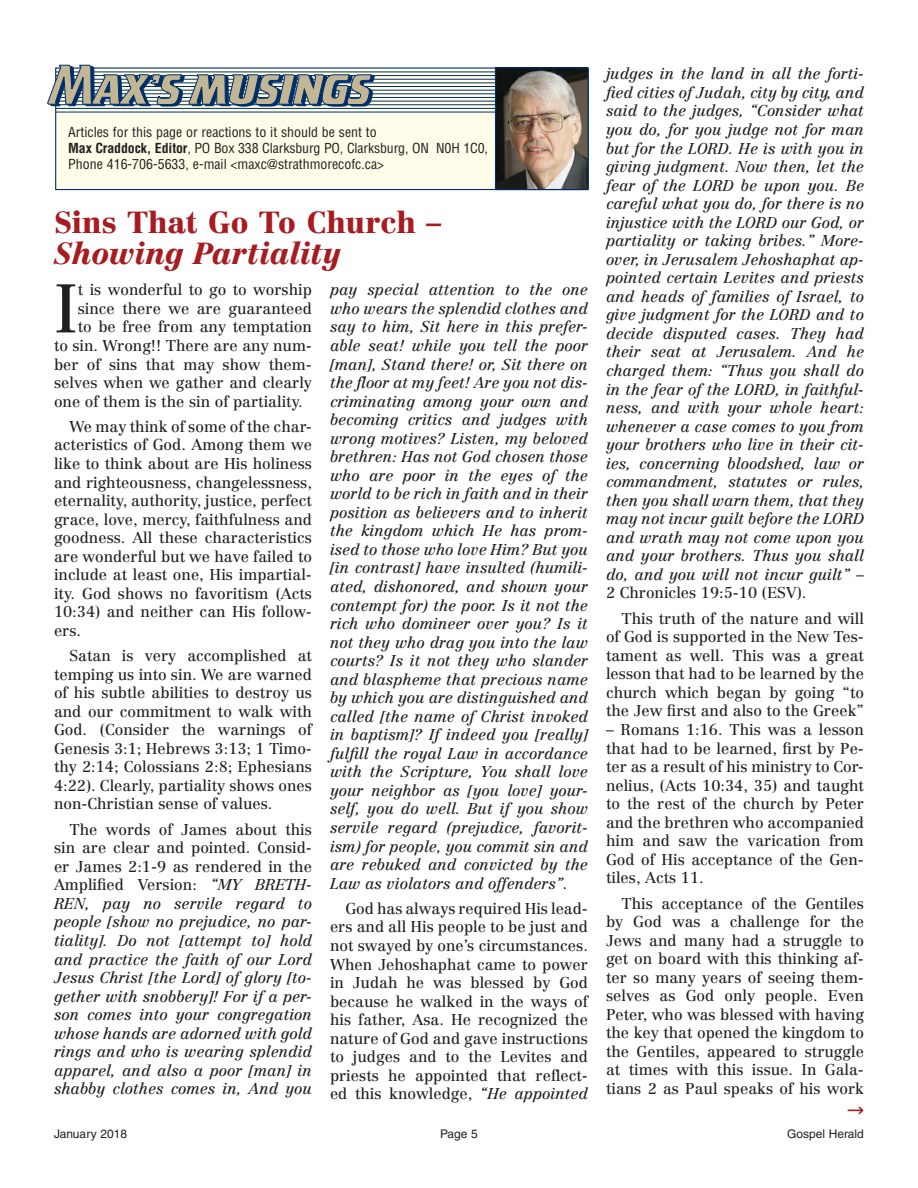
<style>
.page{position:relative;width:918px;height:1188px;background:#fff}
.page>*{position:absolute;margin:0;border:0;box-sizing:border-box;transform-origin:0 0}
.t1{font:67.5px "Centennial";color:#231f20}
.t2{font:900 30px "Centennial";letter-spacing:-.005em;color:#a61c20}
.t3{font:italic 900 30px "Centennial";color:#a61c20}
.t4{font:italic 15.45px/18.6px "Centennial";color:#231f20;text-align:justify}
.t5{font:15.45px/18.6px "Centennial";color:#231f20;text-align:justify}
.t6{font:condensed 13.5px/16.2px "Helvetica";color:#231f20}
.t7{font:12px "Helvetica";color:#231f20}
.s1{font-weight:700}
.s2{font-style:normal}
.s3{font-style:italic}
</style>
<div class="page">
<div style="left:56px;top:68px;width:532px;height:122px;background:#fffde9"></div>
<img style="left:497px;top:69px;width:90px;height:119px">
<hr style="left:56px;top:72px;width:440px;height:1px;background:#002f67">
<hr style="left:56px;top:75px;width:440px;height:1px;background:#002f67">
<hr style="left:56px;top:79px;width:440px;height:1px;background:#002f67">
<hr style="left:56px;top:83px;width:440px;height:1px;background:#002f67">
<hr style="left:56px;top:86px;width:440px;height:1px;background:#002f67">
<hr style="left:56px;top:90px;width:440px;height:1px;background:#002f67">
<hr style="left:56px;top:94px;width:440px;height:1px;background:#002f67">
<hr style="left:56px;top:97px;width:440px;height:1px;background:#002f67">
<hr style="left:56px;top:101px;width:440px;height:1px;background:#002f67">
<hr style="left:56px;top:104px;width:440px;height:1px;background:#002f67">
<hr style="left:56px;top:108px;width:440px;height:1px;background:#002f67">
<hr style="left:56px;top:112px;width:440px;height:1px;background:#002f67">
<svg style="left:47px;top:64px;width:328px;height:127px"></svg>
<div style="left:495px;top:67px;width:94px;height:123px;border:1px solid #002f67"></div>
<svg style="left:848px;top:1107px;width:16px;height:7px"></svg>
<p class="t6" style="left:68px;top:123px;width:421px">Articles for this page or reactions to it should be sent to<br><span class="s1">Max Craddock, Editor</span>, PO Box 338 Clarksburg PO, Clarksburg, ON N0H 1C0,<br>Phone 416-706-5633, e-mail &lt;maxc@strathmorecofc.ca&gt;</p>
<h2 class="t2" style="left:54px;top:204px;width:389px">Sins That Go To Church –</h2>
<h2 class="t3" style="left:54px;top:235px;width:288px">Showing Partiality</h2>
<h1 class="t1" style="left:54px;top:269px;width:25px">I</h1>
<p class="t5" style="left:78px;top:281px;width:236px">t is wonderful to go to worship</p>
<p class="t5" style="left:78px;top:299px;width:236px">since there we are guaranteed</p>
<p class="t5" style="left:78px;top:318px;width:236px">to be free from any temptation</p>
<p class="t5" style="left:54px;top:336px;width:259px">to sin. Wrong!! There are any num-</p>
<p class="t5" style="left:54px;top:355px;width:260px">ber of sins that may show them-</p>
<p class="t5" style="left:54px;top:373px;width:259px">selves when we gather and clearly</p>
<p class="t5" style="left:54px;top:392px;width:250px">one of them is the sin of partiality.</p>
<p class="t5" style="left:54px;top:417px;width:260px;text-indent:15px">We may think of some of the char&shy;acteristics of God. Among them we like to think about are His holiness and righteousness, changelessness, eternality, authority, justice, perfect grace, love, mercy, faithfulness and goodness. All these characteristics are wonderful but we have failed to include at least one, His impartial&shy;ity. God shows no favoritism (Acts 10:34) and neither can His follow&shy;ers.</p>
<p class="t5" style="left:54px;top:646px;width:260px;text-indent:15px">Satan is very accomplished at temping us into sin. We are warned of his subtle abilities to destroy us and our commitment to walk with God. (Consider the warnings of Genesis 3:1; Hebrews 3:13; 1 Timo&shy;thy 2:14; Colossians 2:8; Ephesians 4:22). Clearly, partiality shows ones non-Christian sense of values.</p>
<p class="t4" style="left:54px;top:820px;width:260px;text-indent:15px"><span class="s2">The words of James about this sin are clear and pointed. Consid&shy;er James 2:1-9 as rendered in the Amplified Version:</span> “MY BRETH-REN, pay no servile regard to people [show no prejudice, no par&shy;tiality]. Do not [attempt to] hold and practice the faith of our Lord Jesus Christ [the Lord] of glory [to&shy;gether with snobbery]! For if a per&shy;son comes into your congregation whose hands are adorned with gold rings and who is wearing splendid apparel, and also a poor [man] in shabby clothes comes in, And you</p>
<p class="t4" style="left:330px;top:280px;width:260px">pay special attention to the one who wears the splendid clothes and say to him, Sit here in this prefer&shy;able seat! while you tell the poor [man], Stand there! or, Sit there on the floor at my feet! Are you not dis&shy;criminating among your own and becoming critics and judges with wrong motives? Listen, my beloved brethren: Has not God chosen those who are poor in the eyes of the world to be rich in faith and in their position as believers and to inherit the kingdom which He has prom&shy;ised to those who love Him? But you [in contrast] have insulted (humili&shy;ated, dishonored, and shown your contempt for) the poor. Is it not the rich who domineer over you? Is it not they who drag you into the law courts? Is it not they who slander and blaspheme that precious name by which you are distinguished and called [the name of Christ invoked in baptism]? If indeed you [really] fulfill the royal Law in accordance with the Scripture, You shall love your neighbor as [you love] your&shy;self, you do well. But if you show servile regard (prejudice, favorit&shy;ism) for people, you commit sin and are rebuked and convicted by the Law as violators and offenders”.</p>
<p class="t5" style="left:330px;top:899px;width:260px;text-indent:15px">God has always required His lead&shy;ers and all His people to be just and not swayed by one’s circumstances.<br>When Jehoshaphat came to power in Judah he was blessed by God because he walked in the ways of his father, Asa. He recognized the nature of God and gave instructions to judges and to the Levites and priests he appointed that reflect&shy;ed this knowledge, <span class="s3">“He appointed</span></p>
<p class="t4" style="left:606px;top:65px;width:260px">judges in the land in all the forti&shy;fied cities of Judah, city by city, and said to the judges, “Consider what you do, for you judge not for man but for the LORD. He is with you in giving judgment. Now then, let the fear of the LORD be upon you. Be careful what you do, for there is no injustice with the LORD our God, or partiality or taking bribes.” More&shy;over, in Jerusalem Jehoshaphat ap&shy;pointed certain Levites and priests and heads of families of Israel, to give judgment for the LORD and to decide disputed cases. They had their seat at Jerusalem. And he charged them: “Thus you shall do in the fear of the LORD, in faithful&shy;ness, and with your whole heart: whenever a case comes to you from your brothers who live in their cit&shy;ies, concerning bloodshed, law or commandment, statutes or rules, then you shall warn them, that they may not incur guilt before the LORD and wrath may not come upon you and your brothers. Thus you shall do, and you will not incur guilt” <span class="s2">– 2 Chronicles 19:5-10 (ESV).</span></p>
<p class="t5" style="left:606px;top:609px;width:260px;text-indent:15px">This truth of the nature and will of God is supported in the New Tes&shy;tament as well. This was a great lesson that had to be learned by the church which began by going “to the Jew first and also to the Greek”</p>
<p class="t5" style="left:606px;top:720px;width:260px">– Romans 1:16. This was a lesson that had to be learned, first by Pe&shy;ter as a result of his ministry to Cor&shy;nelius, (Acts 10:34, 35) and taught to the rest of the church by Peter and the brethren who accompanied him and saw the varication from God of His acceptance of the Gen&shy;tiles, Acts 11.</p>
<p class="t5" style="left:606px;top:894px;width:260px;text-indent:15px">This acceptance of the Gentiles by God was a challenge for the Jews and many had a struggle to get on board with this thinking af&shy;ter so many years of seeing them&shy;selves as God only people. Even Peter, who was blessed with having the key that opened the kingdom to the Gentiles, appeared to struggle at times with this issue. In Gala&shy;tians 2 as Paul speaks of his work</p>
<p class="t7" style="left:54px;top:1127px;width:75px">January 2018</p>
<p class="t7" style="left:440px;top:1127px;width:39px">Page 5</p>
<p class="t7" style="left:787px;top:1127px;width:78px">Gospel Herald</p>
</div>
